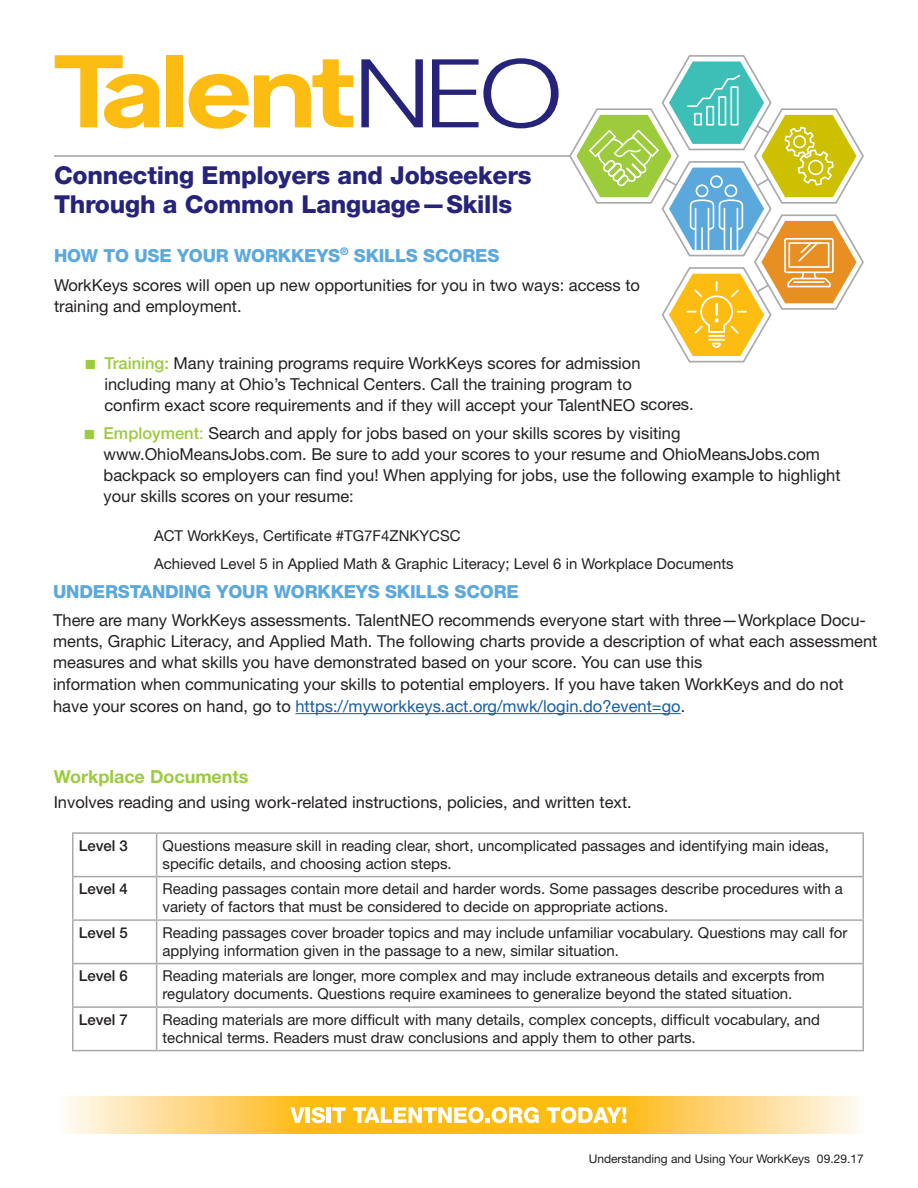
<style>
.page{position:relative;width:918px;height:1188px;background:#fff}
.page>*{position:absolute;margin:0;border:0;box-sizing:border-box;transform-origin:0 0}
.t1{font:800 24.75px "Helvetica Neue";letter-spacing:-.01em;color:#26237b}
.t2{font:800 18px "Helvetica Neue";letter-spacing:-.01em;color:#5ba8dc}
.t3{font:700 18px "Helvetica Neue";color:#9ccb3b}
.t4{font:16.5px/21px "Helvetica Neue";color:#231f20}
.t5{font:15px/18px "Helvetica Neue";color:#231f20}
.t6{font:500 15px "Helvetica Neue";color:#231f20}
.t7{font:12px "Helvetica Neue";color:#231f20}
.s1{color:#9ccb3b}
.s2{font-weight:500;color:#9ccb3b}
.s3{color:#175d9e}
</style>
<div class="page">
<svg style="left:55px;top:55px;width:104px;height:73px"></svg>
<div style="left:167px;top:55px;width:16px;height:72px;background:#fdbc12"></div>
<svg style="left:189px;top:59px;width:164px;height:70px"></svg>
<svg style="left:361px;top:59px;width:62px;height:68px"></svg>
<svg style="left:432px;top:58px;width:127px;height:70px"></svg>
<svg style="left:569px;top:55px;width:295px;height:308px"></svg>
<hr style="left:54px;top:155px;width:516px;height:2px;background:#a8a9ad">
<hr style="left:295px;top:713px;width:386px;height:1px;background:#175d9e">
<hr style="left:72px;top:832px;width:85px;height:2px;background:#a8a9ad">
<hr style="left:72px;top:834px;width:2px;height:42px;background:#a8a9ad">
<hr style="left:157px;top:832px;width:707px;height:2px;background:#a8a9ad">
<hr style="left:156px;top:834px;width:1px;height:42px;background:#a8a9ad">
<hr style="left:862px;top:834px;width:2px;height:42px;background:#a8a9ad">
<hr style="left:72px;top:876px;width:85px;height:1px;background:#a8a9ad">
<hr style="left:72px;top:877px;width:2px;height:42px;background:#a8a9ad">
<hr style="left:157px;top:876px;width:707px;height:1px;background:#a8a9ad">
<hr style="left:156px;top:877px;width:1px;height:42px;background:#a8a9ad">
<hr style="left:862px;top:877px;width:2px;height:42px;background:#a8a9ad">
<hr style="left:72px;top:919px;width:85px;height:2px;background:#a8a9ad">
<hr style="left:72px;top:921px;width:2px;height:42px;background:#a8a9ad">
<hr style="left:157px;top:919px;width:707px;height:2px;background:#a8a9ad">
<hr style="left:156px;top:921px;width:1px;height:42px;background:#a8a9ad">
<hr style="left:862px;top:921px;width:2px;height:42px;background:#a8a9ad">
<hr style="left:72px;top:963px;width:85px;height:1px;background:#a8a9ad">
<hr style="left:72px;top:964px;width:2px;height:42px;background:#a8a9ad">
<hr style="left:157px;top:963px;width:707px;height:1px;background:#a8a9ad">
<hr style="left:156px;top:964px;width:1px;height:42px;background:#a8a9ad">
<hr style="left:862px;top:964px;width:2px;height:42px;background:#a8a9ad">
<hr style="left:72px;top:1006px;width:85px;height:2px;background:#a8a9ad">
<hr style="left:72px;top:1008px;width:2px;height:42px;background:#a8a9ad">
<hr style="left:157px;top:1006px;width:707px;height:2px;background:#a8a9ad">
<hr style="left:156px;top:1008px;width:1px;height:42px;background:#a8a9ad">
<hr style="left:862px;top:1008px;width:2px;height:42px;background:#a8a9ad">
<hr style="left:72px;top:1050px;width:85px;height:1px;background:#a8a9ad">
<hr style="left:157px;top:1050px;width:707px;height:1px;background:#a8a9ad">
<svg style="left:67px;top:1096px;width:791px;height:38px;background:#fdd166"></svg>
<svg style="left:290px;top:1107px;width:15px;height:16px"></svg>
<hr style="left:306px;top:1107px;width:4px;height:16px;background:#fff">
<svg style="left:311px;top:1107px;width:14px;height:16px"></svg>
<hr style="left:327px;top:1107px;width:4px;height:16px;background:#fff">
<svg style="left:332px;top:1107px;width:14px;height:16px"></svg>
<svg style="left:353px;top:1107px;width:186px;height:16px"></svg>
<svg style="left:547px;top:1107px;width:79px;height:16px"></svg>
<p class="t1" style="left:54px;top:161px;width:479px">Connecting Employers and Jobseekers</p>
<p class="t1" style="left:54px;top:190px;width:460px">Through a Common Language—Skills</p>
<p class="t2" style="left:54px;top:245px;width:447px">HOW TO USE YOUR WORKKEYS<sup>®</sup> SKILLS SCORES</p>
<p class="t4" style="left:54px;top:274px;width:588px">WorkKeys scores will open up new opportunities for you in two ways: access to training and employment.</p>
<p class="t4" style="left:104px;top:353px;width:538px;text-indent:-19px"><span class="s1">■</span> <span class="s2">Training:</span> Many training programs require WorkKeys scores for admission including many at Ohio’s Technical Centers. Call the training program to confirm exact score requirements and if they will accept your TalentNEO</p>
<p class="t4" style="left:640px;top:393px;width:55px">scores.</p>
<p class="t4" style="left:104px;top:422px;width:739px;text-indent:-19px"><span class="s1">■</span> <span class="s2">Employment</span><span class="s1">:</span> Search and apply for jobs based on your skills scores by visiting www.OhioMeansJobs.com. Be sure to add your scores to your resume and OhioMeansJobs.com backpack so employers can find you! When applying for jobs, use the following example to highlight your skills scores on your resume:</p>
<p class="t5" style="left:154px;top:526px;width:308px">ACT WorkKeys, Certificate #TG7F4ZNKYCSC</p>
<p class="t5" style="left:154px;top:555px;width:581px">Achieved Level 5 in Applied Math &amp; Graphic Literacy; Level 6 in Workplace Documents</p>
<p class="t2" style="left:53px;top:581px;width:467px">UNDERSTANDING YOUR WORKKEYS SKILLS SCORE</p>
<p class="t4" style="left:53px;top:610px;width:826px">There are many WorkKeys assessments. TalentNEO recommends everyone start with three—Workplace Docu&shy;ments, Graphic Literacy, and Applied Math. The following charts provide a description of what each assessment measures and what skills you have demonstrated based on your score. You can use this<br>information when communicating your skills to potential employers. If you have taken WorkKeys and do not have your scores on hand, go to <span class="s3">https://myworkkeys.act.org/mwk/login.do?event=go</span>.</p>
<p class="t3" style="left:54px;top:765px;width:196px">Workplace Documents</p>
<p class="t4" style="left:54px;top:791px;width:580px">Involves reading and using work-related instructions, policies, and written text.</p>
<p class="t6" style="left:79px;top:837px;width:51px">Level 3</p>
<p class="t5" style="left:163px;top:836px;width:668px">Questions measure skill in reading clear, short, uncomplicated passages and identifying main ideas, specific details, and choosing action steps.</p>
<p class="t6" style="left:79px;top:880px;width:51px">Level 4</p>
<p class="t5" style="left:163px;top:880px;width:682px">Reading passages contain more detail and harder words. Some passages describe procedures with a variety of factors that must be considered to decide on appropriate actions.</p>
<p class="t6" style="left:79px;top:924px;width:51px">Level 5</p>
<p class="t5" style="left:163px;top:923px;width:686px">Reading passages cover broader topics and may include unfamiliar vocabulary. Questions may call for applying information given in the passage to a new, similar situation.</p>
<p class="t6" style="left:79px;top:967px;width:51px">Level 6</p>
<p class="t5" style="left:163px;top:967px;width:664px">Reading materials are longer, more complex and may include extraneous details and excerpts from regulatory documents. Questions require examinees to generalize beyond the stated situation.</p>
<p class="t6" style="left:79px;top:1011px;width:51px">Level 7</p>
<p class="t5" style="left:163px;top:1010px;width:659px">Reading materials are more difficult with many details, complex concepts, difficult vocabulary, and technical terms. Readers must draw conclusions and apply them to other parts.</p>
<p class="t7" style="left:589px;top:1151px;width:276px">Understanding and Using Your WorkKeys 09.29.17</p>
</div>
